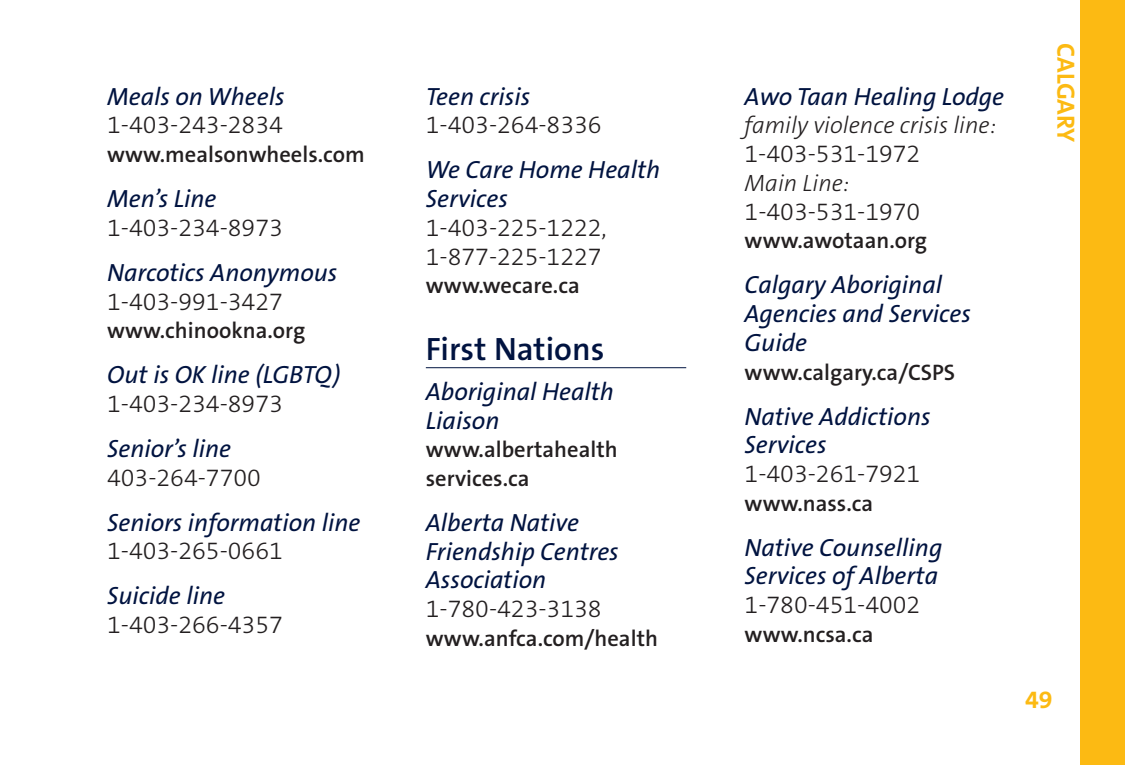
<style>
.page{position:relative;width:1125px;height:765px;background:#fff}
.page>*{position:absolute;margin:0;border:0;box-sizing:border-box;transform-origin:0 0}
.t1{font:600 32.5px "The Sans B6";color:#001340}
.t2{font:italic 25px/28.8px "The Sans B5 Plain";color:#001340}
.t3{font:300 25px/28.8px "The Sans B3";color:#231f20}
.t4{font:700 25px "The Sans B7";letter-spacing:-.005em;color:#fcba13}
.t5{font:italic 300 23.75px "The Sans B3";color:#231f20}
.t6{font:600 22.5px/28.8px "The Sans B6";color:#231f20}
</style>
<div class="page">
<hr style="left:426px;top:367px;width:260px;height:1px;background:#001340">
<div style="left:1080px;top:0;width:45px;height:765px;background:#fcba13"></div>
<p class="t2" style="left:107px;top:83px;width:179px">Meals on Wheels</p>
<p class="t3" style="left:107px;top:112px;width:177px">1-403-243-2834</p>
<p class="t6" style="left:107px;top:141px;width:259px">www.mealsonwheels.com</p>
<p class="t2" style="left:107px;top:186px;width:111px">Men’s Line</p>
<p class="t3" style="left:107px;top:215px;width:177px">1-403-234-8973</p>
<p class="t2" style="left:107px;top:259px;width:232px">Narcotics Anonymous</p>
<p class="t3" style="left:107px;top:288px;width:177px">1-403-991-3427</p>
<p class="t6" style="left:107px;top:318px;width:200px">www.chinookna.org</p>
<p class="t2" style="left:107px;top:362px;width:235px">Out is OK line (LGBTQ)</p>
<p class="t3" style="left:107px;top:391px;width:177px">1-403-234-8973</p>
<p class="t2" style="left:107px;top:436px;width:125px">Senior’s line</p>
<p class="t3" style="left:107px;top:464px;width:155px">403-264-7700</p>
<p class="t2" style="left:107px;top:509px;width:255px">Seniors information line</p>
<p class="t3" style="left:107px;top:538px;width:177px">1-403-265-0661</p>
<p class="t2" style="left:107px;top:583px;width:119px">Suicide line</p>
<p class="t3" style="left:107px;top:612px;width:177px">1-403-266-4357</p>
<p class="t2" style="left:426px;top:83px;width:106px">Teen crisis</p>
<p class="t3" style="left:426px;top:112px;width:177px">1-403-264-8336</p>
<p class="t2" style="left:426px;top:157px;width:236px">We Care Home Health<br>Services</p>
<p class="t3" style="left:426px;top:215px;width:182px">1-403-225-1222,<br>1-877-225-1227</p>
<p class="t6" style="left:426px;top:273px;width:155px">www.wecare.ca</p>
<h1 class="t1" style="left:426px;top:332px;width:180px">First Nations</h1>
<p class="t2" style="left:426px;top:378px;width:190px">Aboriginal Health<br>Liaison</p>
<p class="t6" style="left:426px;top:437px;width:193px">www.albertahealth services.ca</p>
<p class="t2" style="left:426px;top:510px;width:194px">Alberta Native<br>Friendship Centres<br>Association</p>
<p class="t3" style="left:426px;top:596px;width:177px">1-780-423-3138</p>
<p class="t6" style="left:426px;top:625px;width:234px">www.anfca.com/health</p>
<p class="t2" style="left:745px;top:83px;width:261px">Awo Taan Healing Lodge</p>
<p class="t5" style="left:745px;top:113px;width:253px">family violence crisis line:</p>
<p class="t3" style="left:745px;top:141px;width:177px">1-403-531-1972</p>
<p class="t5" style="left:745px;top:171px;width:106px">Main Line:</p>
<p class="t3" style="left:745px;top:198px;width:177px">1-403-531-1970</p>
<p class="t6" style="left:745px;top:228px;width:184px">www.awotaan.org</p>
<p class="t2" style="left:745px;top:272px;width:228px">Calgary Aboriginal<br>Agencies and Services<br>Guide</p>
<p class="t6" style="left:745px;top:359px;width:212px">www.calgary.ca/CSPS</p>
<p class="t2" style="left:745px;top:403px;width:188px">Native Addictions<br>Services</p>
<p class="t3" style="left:745px;top:461px;width:177px">1-403-261-7921</p>
<p class="t6" style="left:745px;top:490px;width:130px">www.nass.ca</p>
<p class="t2" style="left:745px;top:534px;width:199px">Native Counselling<br>Services ofAlberta</p>
<p class="t3" style="left:745px;top:592px;width:177px">1-780-451-4002</p>
<p class="t6" style="left:745px;top:621px;width:130px">www.ncsa.ca</p>
<p class="t4" style="left:1079px;top:43px;width:101px;rotate:90deg">CALGARY</p>
<p class="t4" style="left:1025px;top:686px;width:29px">49</p>
</div>
